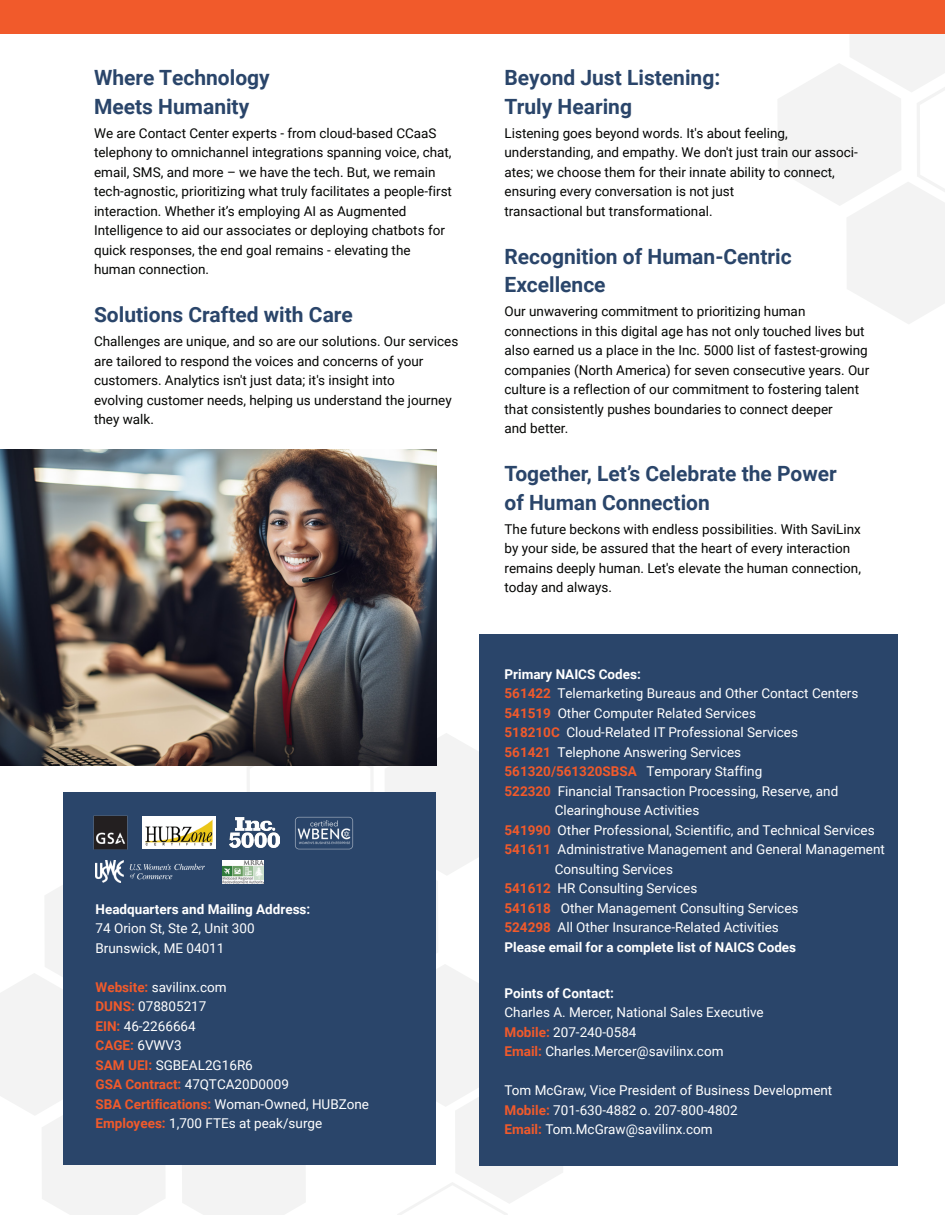
<style>
.page{position:relative;width:945px;height:1215px;background:#fff}
.page>*{position:absolute;margin:0;border:0;box-sizing:border-box;transform-origin:0 0}
.t1{font:700 21px/28.5px "Roboto";color:#2a456a}
.t2{font:13.5px/19.5px "Roboto";color:#040503}
.t3{font:13.5px/19.5px "Roboto";color:#fff}
.t4{font:700 13.5px "Roboto";color:#fff}
.t5{font:700 13.5px "Roboto";color:#f15a2b}
.s1{font-weight:700;color:#f15a2b}
.s2{font-weight:400;color:#fff}
</style>
<div class="page">
<svg style="left:777px;top:33px;width:168px;height:291px"></svg>
<svg style="left:0;top:730px;width:563px;height:485px"></svg>
<div style="left:63px;top:793px;width:373px;height:372px;background:#2a456a"></div>
<div style="left:479px;top:634px;width:419px;height:531px;background:#2a456a"></div>
<div style="left:0;top:0;width:945px;height:33px;background:#f15a2b"></div>
<img style="left:0;top:450px;width:436px;height:315px">
<img style="left:142px;top:816px;width:73px;height:33px">
<img style="left:230px;top:818px;width:50px;height:30px">
<img style="left:93px;top:815px;width:35px;height:35px">
<img style="left:295px;top:816px;width:58px;height:33px">
<img style="left:223px;top:860px;width:40px;height:23px">
<img style="left:95px;top:860px;width:110px;height:23px">
<h1 class="t1" style="left:94px;top:63px;width:177px">Where Technology<br>Meets Humanity</h1>
<p class="t2" style="left:94px;top:123px;width:360px">We are Contact Center experts - from cloud-based CCaaS telephony to omnichannel integrations spanning voice, chat, email, SMS, and more – we have the tech. But, we remain tech-agnostic, prioritizing what truly facilitates a people-first interaction. Whether it’s employing AI as Augmented Intelligence to aid our associates or deploying chatbots for quick responses, the end goal remains - elevating the human connection.</p>
<h1 class="t1" style="left:94px;top:300px;width:260px">Solutions Crafted with Care</h1>
<p class="t2" style="left:94px;top:331px;width:366px">Challenges are unique, and so are our solutions. Our services are tailored to respond the voices and concerns of your customers. Analytics isn't just data; it's insight into<br>evolving customer needs, helping us understand the journey they walk.</p>
<h1 class="t1" style="left:505px;top:63px;width:217px">Beyond Just Listening:<br>Truly Hearing</h1>
<p class="t2" style="left:505px;top:123px;width:355px">Listening goes beyond words. It's about feeling, understanding, and empathy. We don't just train our associ&shy;ates; we choose them for their innate ability to connect, ensuring every conversation is not just<br>transactional but transformational.</p>
<h1 class="t1" style="left:505px;top:241px;width:289px">Recognition of Human-Centric<br>Excellence</h1>
<p class="t2" style="left:505px;top:301px;width:366px">Our unwavering commitment to prioritizing human connections in this digital age has not only touched lives but also earned us a place in the Inc. 5000 list of fastest-growing companies (North America) for seven consecutive years. Our culture is a reflection of our commitment to fostering talent that consistently pushes boundaries to connect deeper<br>and better.</p>
<h1 class="t1" style="left:505px;top:459px;width:334px">Together, Let’s Celebrate the Power of Human Connection</h1>
<p class="t2" style="left:505px;top:519px;width:358px">The future beckons with endless possibilities. With SaviLinx by your side, be assured that the heart of every interaction remains deeply human. Let's elevate the human connection, today and always.</p>
<p class="t4" style="left:505px;top:665px;width:138px">Primary NAICS Codes:</p>
<p class="t3" style="left:505px;top:683px;width:355px"><span class="s1">561422</span> Telemarketing Bureaus and Other Contact Centers</p>
<p class="t3" style="left:505px;top:703px;width:253px"><span class="s1">541519</span> Other Computer Related Services</p>
<p class="t3" style="left:505px;top:722px;width:295px"><span class="s1">518210C</span> Cloud-Related IT Professional Services</p>
<p class="t3" style="left:505px;top:742px;width:238px"><span class="s1">561421</span> Telephone Answering Services</p>
<p class="t5" style="left:505px;top:762px;width:259px">561320/561320SBSA <span class="s2">Temporary Staffing</span></p>
<p class="t3" style="left:505px;top:781px;width:335px"><span class="s1">522320</span> Financial Transaction Processing, Reserve, and</p>
<p class="t3" style="left:555px;top:800px;width:146px">Clearinghouse Activities</p>
<p class="t3" style="left:505px;top:820px;width:372px"><span class="s1">541990</span> Other Professional, Scientific, and Technical Services</p>
<p class="t3" style="left:504px;top:839px;width:382px"><span class="s1">541611</span> Administrative Management and General Management</p>
<p class="t3" style="left:555px;top:859px;width:120px">Consulting Services</p>
<p class="t3" style="left:504px;top:878px;width:194px"><span class="s1">541612</span> HR Consulting Services</p>
<p class="t3" style="left:504px;top:898px;width:296px"><span class="s1">541618</span> Other Management Consulting Services</p>
<p class="t3" style="left:504px;top:917px;width:276px"><span class="s1">524298</span> All Other Insurance-Related Activities</p>
<p class="t4" style="left:504px;top:938px;width:293px">Please email for a complete list of NAICS Codes</p>
<p class="t4" style="left:96px;top:899px;width:216px">Headquarters and Mailing Address:</p>
<p class="t3" style="left:96px;top:918px;width:161px">74 Orion St, Ste 2, Unit 300<br>Brunswick, ME 04011</p>
<p class="t3" style="left:96px;top:977px;width:275px"><span class="s1">Website:</span> savilinx.com<br><span class="s1">DUNS:</span> 078805217<br><span class="s1">EIN:</span> 46-2266664<br><span class="s1">CAGE:</span> 6VWV3<br><span class="s1">SAM UEI:</span> SGBEAL2G16R6<br><span class="s1">GSA Contract:</span> 47QTCA20D0009<br><span class="s1">SBA Certifications:</span> Woman-Owned, HUBZone<br><span class="s1">Employees:</span> 1,700 FTEs at peak/surge</p>
<p class="t4" style="left:505px;top:983px;width:111px">Points of Contact:</p>
<p class="t3" style="left:505px;top:1002px;width:261px">Charles A. Mercer, National Sales Executive<br><span class="s1">Mobile:</span> 207-240-0584<br><span class="s1">Email:</span> Charles.Mercer@savilinx.com</p>
<p class="t3" style="left:505px;top:1080px;width:329px">Tom McGraw, Vice President of Business Development<br><span class="s1">Mobile:</span> 701-630-4882 o. 207-800-4802<br><span class="s1">Email:</span> Tom.McGraw@savilinx.com</p>
</div>
